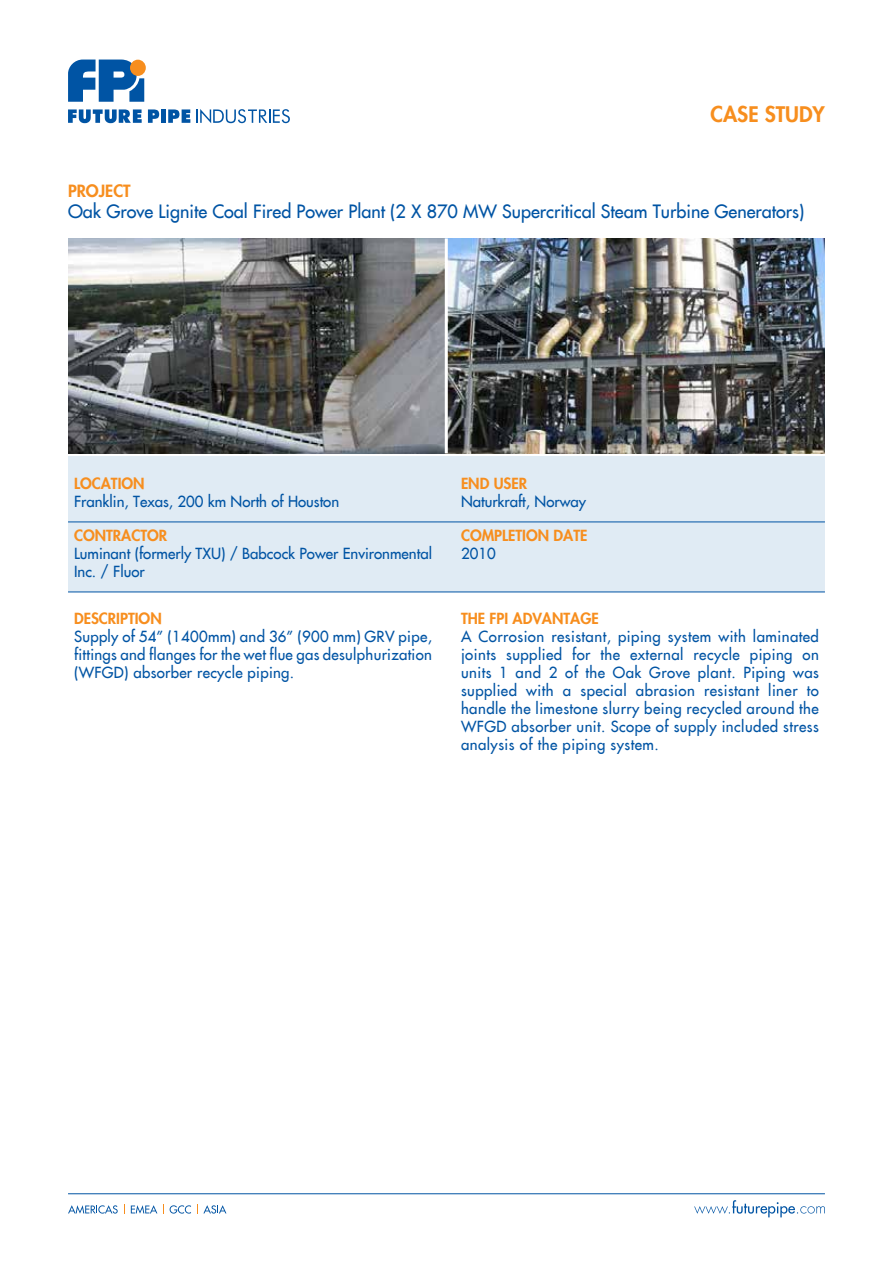
<style>
.page{position:relative;width:893px;height:1263px;background:#fff}
.page>*{position:absolute;margin:0;border:0;box-sizing:border-box;transform-origin:0 0}
.t1{font:800 21px "Futura LT";color:#f78e1e}
.t2{font:18px "Futura LT";color:#0054a4}
.t3{font:800 16.5px "Futura LT";color:#f78e1e}
.t4{font:15px/18px "Futura LT";color:#0054a4;text-align:justify}
.t5{font:800 15px "Futura LT";color:#f78e1e}
</style>
<div class="page">
<svg style="left:197px;top:109px;width:93px;height:14px"></svg>
<svg style="left:68px;top:109px;width:74px;height:14px"></svg>
<svg style="left:148px;top:109px;width:11px;height:14px"></svg>
<div style="left:161px;top:109px;width:5px;height:14px;background:#0054a4"></div>
<svg style="left:168px;top:109px;width:22px;height:14px"></svg>
<svg style="left:68px;top:60px;width:76px;height:42px"></svg>
<div style="left:130px;top:60px;width:16px;height:16px;background:#f78e1e;border-radius:50%"></div>
<svg style="left:694px;top:1200px;width:131px;height:17px"></svg>
<hr style="left:68px;top:1193px;width:757px;height:1px;background:#0054a4">
<svg style="left:68px;top:1205px;width:50px;height:8px"></svg>
<svg style="left:131px;top:1205px;width:26px;height:8px"></svg>
<svg style="left:170px;top:1205px;width:21px;height:8px"></svg>
<svg style="left:197px;top:1204px;width:29px;height:9px"></svg>
<div style="left:68px;top:456px;width:757px;height:119px;background:#e0ebf4"></div>
<img style="left:68px;top:238px;width:377px;height:215px">
<img style="left:448px;top:238px;width:377px;height:215px">
<svg style="left:68px;top:521px;width:757px;height:71px"></svg>
<hr style="left:68px;top:522px;width:370px;height:1px;background:#0054a4">
<svg style="left:438px;top:522px;width:17px;height:1px"></svg>
<hr style="left:455px;top:522px;width:370px;height:1px;background:#0054a4">
<hr style="left:68px;top:592px;width:370px;height:1px;background:#0054a4">
<svg style="left:438px;top:592px;width:17px;height:1px"></svg>
<hr style="left:455px;top:592px;width:370px;height:1px;background:#0054a4">
<h1 class="t1" style="left:710px;top:100px;width:116px">CASE STUDY</h1>
<p class="t3" style="left:68px;top:180px;width:64px">PROJECT</p>
<p class="t2" style="left:68px;top:200px;width:738px">Oak Grove Lignite Coal Fired Power Plant (2 X 870 MW Supercritical Steam Turbine Generators)</p>
<p class="t5" style="left:74px;top:473px;width:72px">LOCATION</p>
<p class="t4" style="left:74px;top:492px;width:267px">Franklin, Texas, 200 km North of Houston</p>
<p class="t5" style="left:74px;top:525px;width:95px">CONTRACTOR</p>
<p class="t4" style="left:74px;top:544px;width:359px">Luminant (formerly TXU) / Babcock Power Environmental<br>Inc. / Fluor</p>
<p class="t5" style="left:74px;top:608px;width:89px">DESCRIPTION</p>
<p class="t4" style="left:74px;top:627px;width:359px">Supply of 54” (1400mm) and 36” (900 mm) GRV pipe, fittings and flanges for the wet flue gas desulphurization (WFGD) absorber recycle piping.</p>
<p class="t5" style="left:461px;top:473px;width:68px">END USER</p>
<p class="t4" style="left:461px;top:492px;width:127px">Naturkraft, Norway</p>
<p class="t5" style="left:461px;top:525px;width:128px">COMPLETION DATE</p>
<p class="t4" style="left:461px;top:544px;width:36px">2010</p>
<p class="t5" style="left:461px;top:608px;width:139px">THE FPI ADVANTAGE</p>
<p class="t4" style="left:461px;top:627px;width:359px">A Corrosion resistant, piping system with laminated joints supplied for the external recycle piping on units 1 and 2 of the Oak Grove plant. Piping was supplied with a special abrasion resistant liner to handle the limestone slurry being recycled around the WFGD absorber unit. Scope of supply included stress analysis of the piping system.</p>
</div>
